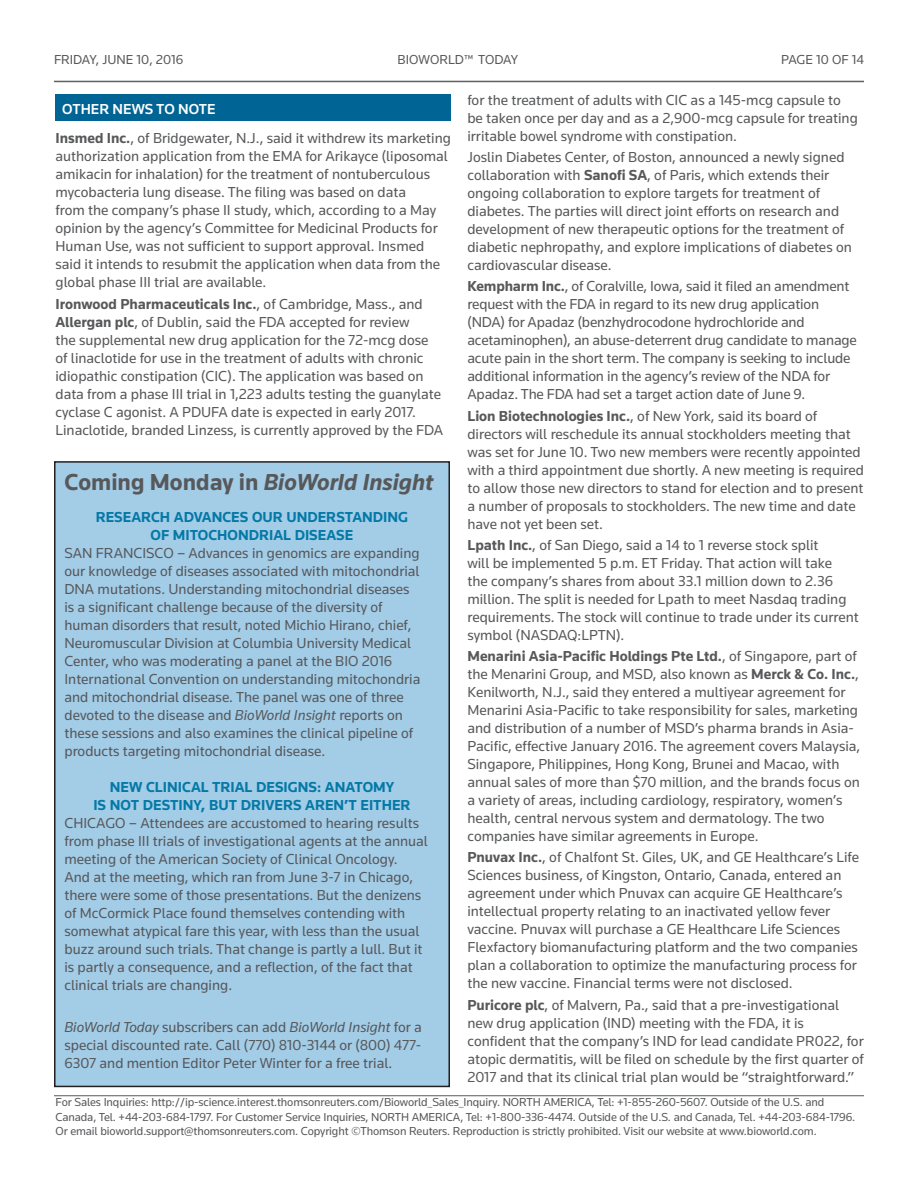
<style>
.page{position:relative;width:918px;height:1188px;background:#fff}
.page>*{position:absolute;margin:0;border:0;box-sizing:border-box;transform-origin:0 0}
.Small_Headline{font:italic 700 24px "Knowledge";color:#57585a}
.Body{font:15px/18px "Knowledge";color:#57585a}
.Subhead{font:700 15px/18px "Knowledge";color:#0479a6;text-align:center}
.t1{font:500 15px "Knowledge";color:#fff}
.t2{font:13.5px "Knowledge";color:#57585a}
.t3{font:12px/14.4px "Knowledge";letter-spacing:-.01em;color:#57585a}
.s1{font-weight:700}
.s2{font-style:normal}
.s3{font-style:italic}
</style>
<div class="page">
<hr style="left:54px;top:81px;width:810px;height:1px;background:#57585a">
<hr style="left:54px;top:1095px;width:810px;height:1px;background:#57585a">
<div style="left:55px;top:462px;width:394px;height:624px;background:#a3cce7"></div>
<div style="left:54px;top:461px;width:396px;height:626px;border:2px solid #231f20"></div>
<div style="left:56px;top:94px;width:396px;height:28px;background:#006494"></div>
<p class="t2" style="left:54px;top:52px;width:131px">FRIDAY, JUNE 10, 2016</p>
<p class="t2" style="left:398px;top:52px;width:122px">BIOWORLD™ TODAY</p>
<p class="t2" style="left:781px;top:52px;width:84px">PAGE 10 OF 14</p>
<p class="t1" style="left:62px;top:100px;width:155px">OTHER NEWS TO NOTE</p>
<p class="Body" style="left:56px;top:129px;width:397px"><span class="s1">Insmed Inc.</span>, of Bridgewater, N.J., said it withdrew its marketing authorization application from the EMA for Arikayce (liposomal amikacin for inhalation) for the treatment of nontuberculous mycobacteria lung disease. The filing was based on data<br>from the company’s phase II study, which, according to a May opinion by the agency’s Committee for Medicinal Products for Human Use, was not sufficient to support approval. Insmed said it intends to resubmit the application when data from the global phase III trial are available.</p>
<p class="Body" style="left:56px;top:294px;width:389px"><span class="s1">Ironwood Pharmaceuticals Inc.</span>, of Cambridge, Mass., and <span class="s1">Allergan plc</span>, of Dublin, said the FDA accepted for review<br>the supplemental new drug application for the 72-mcg dose of linaclotide for use in the treatment of adults with chronic idiopathic constipation (CIC). The application was based on data from a phase III trial in 1,223 adults testing the guanylate cyclase C agonist. A PDUFA date is expected in early 2017.<br>Linaclotide, branded Linzess, is currently approved by the FDA</p>
<p class="Small_Headline" style="left:64px;top:467px;width:371px"><span class="s2">Coming Monday in</span> BioWorld Insight</p>
<p class="Subhead" style="left:96px;top:508px;width:314px">RESEARCH ADVANCES OUR UNDERSTANDING<br>OF MITOCHONDRIAL DISEASE</p>
<p class="Body" style="left:64px;top:544px;width:357px">SAN FRANCISCO – Advances in genomics are expanding our knowledge of diseases associated with mitochondrial DNA mutations. Understanding mitochondrial diseases is a significant challenge because of the diversity of human disorders that result, noted Michio Hirano, chief, Neuromuscular Division at Columbia University Medical Center, who was moderating a panel at the BIO 2016<br>International Convention on understanding mitochondria and mitochondrial disease. The panel was one of three devoted to the disease and <span class="s3">BioWorld Insight</span> reports on these sessions and also examines the clinical pipeline of products targeting mitochondrial disease.</p>
<p class="Subhead" style="left:93px;top:778px;width:319px">NEW CLINICAL TRIAL DESIGNS: ANATOMY<br>IS NOT DESTINY, BUT DRIVERS AREN’T EITHER</p>
<p class="Body" style="left:64px;top:814px;width:365px">CHICAGO – Attendees are accustomed to hearing results from phase III trials of investigational agents at the annual meeting of the American Society of Clinical Oncology.<br>And at the meeting, which ran from June 3-7 in Chicago, there were some of those presentations. But the denizens of McCormick Place found themselves contending with somewhat atypical fare this year, with less than the usual buzz around such trials. That change is partly a lull. But it is partly a consequence, and a reflection, of the fact that clinical trials are changing.</p>
<p class="Body" style="left:64px;top:1018px;width:359px;text-align:justify"><span class="s3">BioWorld Today</span> subscribers can add <span class="s3">BioWorld Insight</span> for a special discounted rate. Call (770) 810-3144 or (800) 477- 6307 and mention Editor Peter Winter for a free trial.</p>
<p class="Body" style="left:467px;top:91px;width:392px">for the treatment of adults with CIC as a 145-mcg capsule to be taken once per day and as a 2,900-mcg capsule for treating irritable bowel syndrome with constipation.</p>
<p class="Body" style="left:467px;top:148px;width:386px">Joslin Diabetes Center, of Boston, announced a newly signed collaboration with <span class="s1">Sanofi SA</span>, of Paris, which extends their ongoing collaboration to explore targets for treatment of diabetes. The parties will direct joint efforts on research and development of new therapeutic options for the treatment of diabetic nephropathy, and explore implications of diabetes on cardiovascular disease.</p>
<p class="Body" style="left:467px;top:277px;width:391px"><span class="s1">Kempharm Inc.</span>, of Coralville, Iowa, said it filed an amendment request with the FDA in regard to its new drug application (NDA) for Apadaz (benzhydrocodone hydrochloride and acetaminophen), an abuse-deterrent drug candidate to manage acute pain in the short term. The company is seeking to include additional information in the agency’s review of the NDA for Apadaz. The FDA had set a target action date of June 9.</p>
<p class="Body" style="left:467px;top:406px;width:398px"><span class="s1">Lion Biotechnologies Inc.</span>, of New York, said its board of directors will reschedule its annual stockholders meeting that was set for June 10. Two new members were recently appointed with a third appointment due shortly. A new meeting is required to allow those new directors to stand for election and to present a number of proposals to stockholders. The new time and date have not yet been set.</p>
<p class="Body" style="left:467px;top:536px;width:393px"><span class="s1">Lpath Inc.</span>, of San Diego, said a 14 to 1 reverse stock split<br>will be implemented 5 p.m. ET Friday. That action will take<br>the company’s shares from about 33.1 million down to 2.36 million. The split is needed for Lpath to meet Nasdaq trading requirements. The stock will continue to trade under its current symbol (NASDAQ:LPTN).</p>
<p class="Body" style="left:467px;top:647px;width:394px"><span class="s1">Menarini Asia-Pacific Holdings Pte Ltd.</span>, of Singapore, part of the Menarini Group, and MSD, also known as <span class="s1">Merck &amp; Co. Inc.</span>, Kenilworth, N.J., said they entered a multiyear agreement for Menarini Asia-Pacific to take responsibility for sales, marketing and distribution of a number of MSD’s pharma brands in Asia-Pacific, effective January 2016. The agreement covers Malaysia, Singapore, Philippines, Hong Kong, Brunei and Macao, with annual sales of more than $70 million, and the brands focus on a variety of areas, including cardiology, respiratory, women’s health, central nervous system and dermatology. The two companies have similar agreements in Europe.</p>
<p class="Body" style="left:467px;top:848px;width:393px"><span class="s1">Pnuvax Inc.</span>, of Chalfont St. Giles, UK, and GE Healthcare’s Life Sciences business, of Kingston, Ontario, Canada, entered an agreement under which Pnuvax can acquire GE Healthcare’s intellectual property relating to an inactivated yellow fever vaccine. Pnuvax will purchase a GE Healthcare Life Sciences Flexfactory biomanufacturing platform and the two companies plan a collaboration to optimize the manufacturing process for the new vaccine. Financial terms were not disclosed.</p>
<p class="Body" style="left:467px;top:995px;width:398px"><span class="s1">Puricore plc</span>, of Malvern, Pa., said that a pre-investigational new drug application (IND) meeting with the FDA, it is confident that the company’s IND for lead candidate PR022, for atopic dermatitis, will be filed on schedule by the first quarter of 2017 and that its clinical trial plan would be “straightforward.”</p>
<p class="t3" style="left:56px;top:1095px;width:801px">For Sales Inquiries: http://ip-science.interest.thomsonreuters.com/Bioworld_Sales_Inquiry. NORTH AMERICA, Tel: +1-855-260-5607. Outside of the U.S. and<br>Canada, Tel. +44-203-684-1797. For Customer Service Inquiries, NORTH AMERICA, Tel: +1-800-336-4474. Outside of the U.S. and Canada, Tel. +44-203-684-1796.<br>Or email bioworld.support@thomsonreuters.com. Copyright ©Thomson Reuters. Reproduction is strictly prohibited. Visit our website at www.bioworld.com.</p>
</div>
